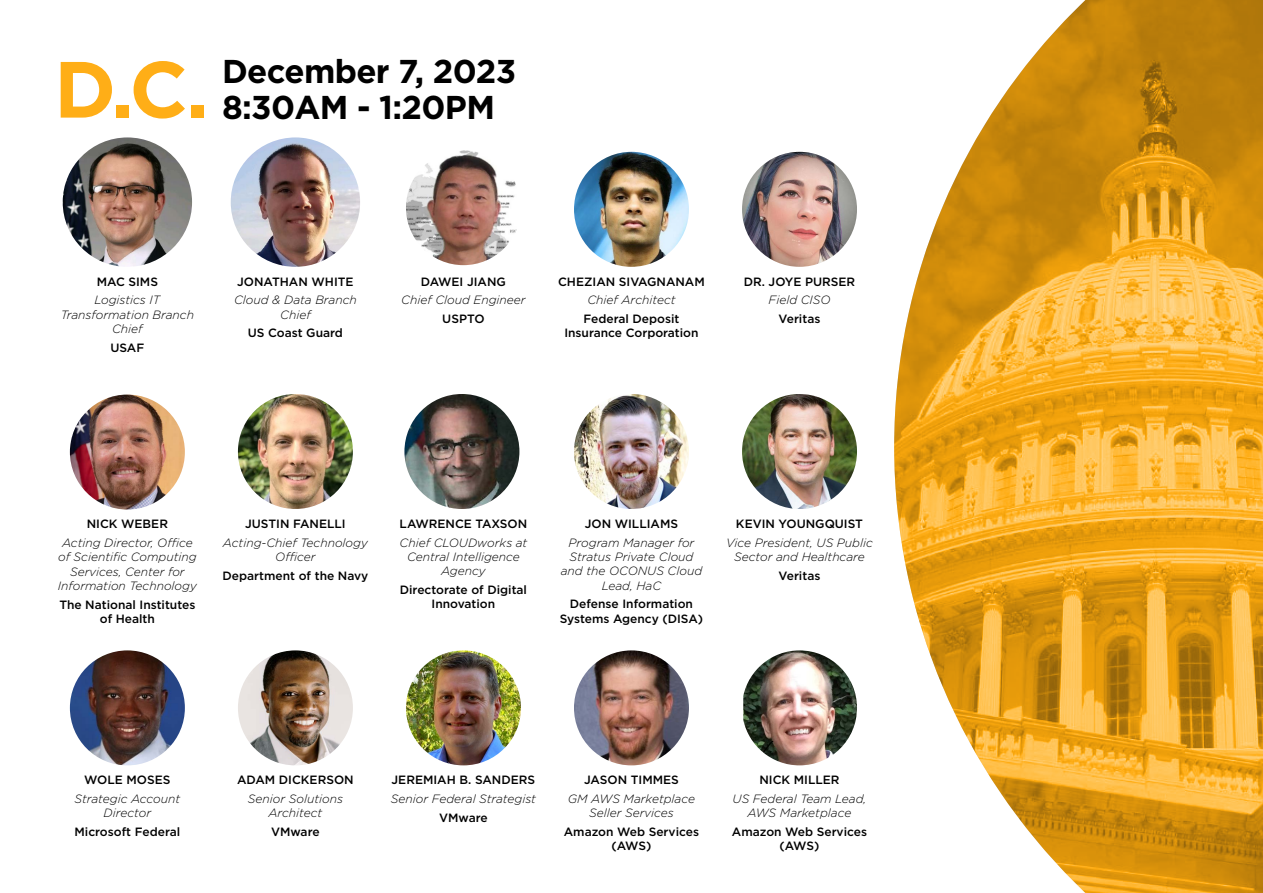
<style>
.page{position:relative;width:1263px;height:893px;background:#fff}
.page>*{position:absolute;margin:0;border:0;box-sizing:border-box;transform-origin:0 0}
.t1{font:700 79.5px "Gotham";color:#ffae17}
.t2{font:700 33px "Gotham";letter-spacing:-.02em;color:#000}
.t3{font:italic 300 12px/14.4px "Gotham";color:#000;text-align:center}
.t4{font:500 12px/14.4px "Gotham";color:#000;text-align:center}
</style>
<div class="page">
<img style="left:238px;top:394px;width:115px;height:115px;border-radius:57px">
<img style="left:404px;top:394px;width:115px;height:115px;border-radius:57px">
<img style="left:406px;top:150px;width:115px;height:115px;border-radius:57px">
<img style="left:574px;top:152px;width:115px;height:115px;border-radius:57px">
<img style="left:70px;top:395px;width:115px;height:114px;border-radius:57px">
<img style="left:742px;top:152px;width:115px;height:115px;border-radius:57px">
<img style="left:574px;top:394px;width:115px;height:115px;border-radius:57px">
<img style="left:742px;top:394px;width:115px;height:115px;border-radius:57px">
<img style="left:70px;top:650px;width:115px;height:115px;border-radius:57px">
<img style="left:238px;top:650px;width:115px;height:115px;border-radius:57px">
<img style="left:406px;top:650px;width:115px;height:115px;border-radius:57px">
<img style="left:574px;top:650px;width:115px;height:115px;border-radius:57px">
<img style="left:743px;top:650px;width:114px;height:115px">
<img style="left:63px;top:137px;width:129px;height:130px;border-radius:65px">
<img style="left:231px;top:137px;width:129px;height:130px;border-radius:65px">
<img style="left:894px;top:0;width:369px;height:893px">
<h1 class="t1" style="left:54px;top:37px;width:157px">D.C.</h1>
<h2 class="t2" style="left:222px;top:50px;width:296px">December 7, 2023</h2>
<h2 class="t2" style="left:222px;top:86px;width:274px">8:30AM - 1:20PM</h2>
<p class="t4" style="left:97px;top:274px;width:63px">MAC SIMS</p>
<p class="t3" style="left:61px;top:293px;width:135px">Logistics IT<br>Transformation Branch<br>Chief</p>
<p class="t4" style="left:110px;top:340px;width:35px">USAF</p>
<p class="t4" style="left:237px;top:274px;width:118px">JONATHAN WHITE</p>
<p class="t3" style="left:234px;top:292px;width:124px">Cloud &amp; Data Branch<br>Chief</p>
<p class="t4" style="left:248px;top:326px;width:97px">US Coast Guard</p>
<p class="t4" style="left:421px;top:274px;width:86px">DAWEI JIANG</p>
<p class="t3" style="left:401px;top:293px;width:126px">Chief Cloud Engineer</p>
<p class="t4" style="left:442px;top:311px;width:44px">USPTO</p>
<p class="t4" style="left:558px;top:274px;width:148px">CHEZIAN SIVAGNANAM</p>
<p class="t3" style="left:587px;top:293px;width:90px">Chief Architect</p>
<p class="t4" style="left:564px;top:311px;width:136px">Federal Deposit<br>Insurance Corporation</p>
<p class="t4" style="left:744px;top:274px;width:113px">DR. JOYE PURSER</p>
<p class="t3" style="left:768px;top:293px;width:64px">Field CISO</p>
<p class="t4" style="left:779px;top:311px;width:43px">Veritas</p>
<p class="t4" style="left:87px;top:517px;width:83px">NICK WEBER</p>
<p class="t3" style="left:58px;top:535px;width:140px">Acting Director, Office of Scientific Computing<br>Services, Center for<br>Information Technology</p>
<p class="t4" style="left:59px;top:597px;width:138px">The National Institutes of Health</p>
<p class="t4" style="left:245px;top:516px;width:102px">JUSTIN FANELLI</p>
<p class="t3" style="left:223px;top:535px;width:146px">Acting-Chief Technology<br>Officer</p>
<p class="t4" style="left:222px;top:568px;width:147px">Department of the Navy</p>
<p class="t4" style="left:400px;top:516px;width:129px">LAWRENCE TAXSON</p>
<p class="t3" style="left:400px;top:535px;width:129px">Chief CLOUDworks at<br>Central Intelligence<br>Agency</p>
<p class="t4" style="left:400px;top:582px;width:129px">Directorate of Digital<br>Innovation</p>
<p class="t4" style="left:585px;top:516px;width:95px">JON WILLIAMS</p>
<p class="t3" style="left:561px;top:535px;width:143px">Program Manager for<br>Stratus Private Cloud and the OCONUS Cloud<br>Lead, HaC</p>
<p class="t4" style="left:560px;top:597px;width:145px">Defense Information<br>Systems Agency (DISA)</p>
<p class="t4" style="left:736px;top:516px;width:129px">KEVIN YOUNGQUIST</p>
<p class="t3" style="left:726px;top:535px;width:148px">Vice President, US Public<br>Sector and Healthcare</p>
<p class="t4" style="left:779px;top:568px;width:43px">Veritas</p>
<p class="t4" style="left:84px;top:773px;width:88px">WOLE MOSES</p>
<p class="t3" style="left:75px;top:791px;width:107px">Strategic Account<br>Director</p>
<p class="t4" style="left:75px;top:824px;width:107px">Microsoft Federal</p>
<p class="t4" style="left:237px;top:773px;width:118px">ADAM DICKERSON</p>
<p class="t3" style="left:248px;top:791px;width:97px">Senior Solutions<br>Architect</p>
<p class="t4" style="left:271px;top:824px;width:50px">VMware</p>
<p class="t4" style="left:392px;top:773px;width:145px">JEREMIAH B. SANDERS</p>
<p class="t3" style="left:391px;top:791px;width:147px">Senior Federal Strategist</p>
<p class="t4" style="left:439px;top:810px;width:50px">VMware</p>
<p class="t4" style="left:584px;top:773px;width:96px">JASON TIMMES</p>
<p class="t3" style="left:568px;top:791px;width:129px">GM AWS Marketplace<br>Seller Services</p>
<p class="t4" style="left:564px;top:824px;width:137px">Amazon Web Services (AWS)</p>
<p class="t4" style="left:759px;top:773px;width:82px">NICK MILLER</p>
<p class="t3" style="left:733px;top:791px;width:135px">US Federal Team Lead,<br>AWS Marketplace</p>
<p class="t4" style="left:732px;top:824px;width:137px">Amazon Web Services (AWS)</p>
</div>
